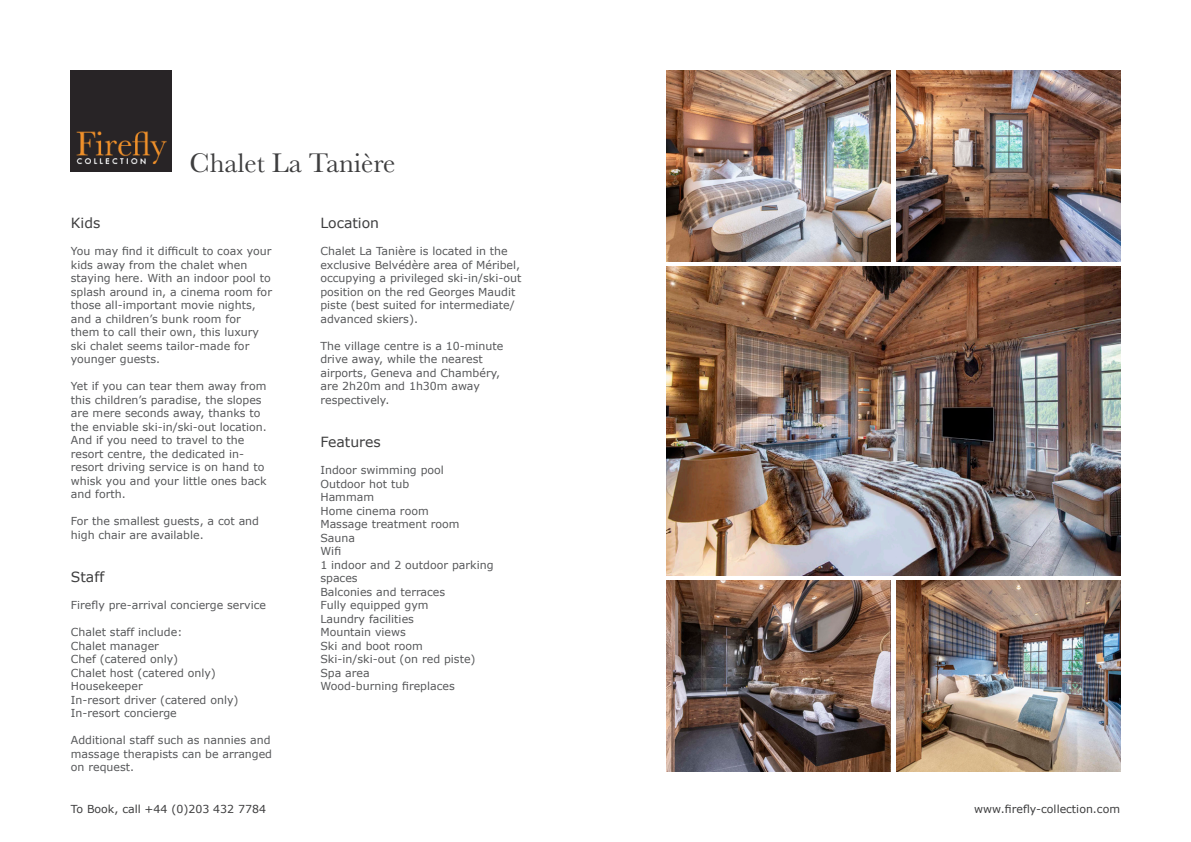
<style>
.page{position:relative;width:1191px;height:842px;background:#fff}
.page>*{position:absolute;margin:0;border:0;box-sizing:border-box;transform-origin:0 0}
.t1{font:28px "Baskerville";color:#3e3e3f}
.t2{font:14px "Verdana";color:#3e3e3f}
.t3{font:11px/13.5px "Verdana";color:#57585a}
.t4{font:11px "Verdana";color:#3e3e3f}
</style>
<div class="page">
<img style="left:71px;top:71px;width:101px;height:101px">
<img style="left:666px;top:267px;width:454px;height:308px">
<img style="left:666px;top:71px;width:224px;height:190px">
<img style="left:896px;top:71px;width:224px;height:190px">
<img style="left:666px;top:581px;width:224px;height:190px">
<img style="left:896px;top:581px;width:224px;height:190px">
<p class="t1" style="left:190px;top:145px;width:207px">Chalet La Tanière</p>
<p class="t2" style="left:71px;top:214px;width:31px">Kids</p>
<p class="t3" style="left:71px;top:244px;width:203px">You may find it difficult to coax your kids away from the chalet when staying here. With an indoor pool to splash around in, a cinema room for those all-important movie nights, and a children’s bunk room for them to call their own, this luxury ski chalet seems tailor-made for younger guests.</p>
<p class="t3" style="left:71px;top:379px;width:197px">Yet if you can tear them away from this children’s paradise, the slopes are mere seconds away, thanks to the enviable ski-in/ski-out location.<br>And if you need to travel to the resort centre, the dedicated in&shy;resort driving service is on hand to whisk you and your little ones back and forth.</p>
<p class="t3" style="left:71px;top:514px;width:190px">For the smallest guests, a cot and high chair are available.</p>
<p class="t2" style="left:71px;top:568px;width:35px">Staff</p>
<p class="t3" style="left:71px;top:599px;width:197px">Firefly pre-arrival concierge service</p>
<p class="t3" style="left:71px;top:626px;width:113px">Chalet staff include:</p>
<p class="t3" style="left:71px;top:639px;width:90px">Chalet manager</p>
<p class="t3" style="left:71px;top:653px;width:109px">Chef (catered only)</p>
<p class="t3" style="left:71px;top:666px;width:146px">Chalet host (catered only)</p>
<p class="t3" style="left:71px;top:680px;width:73px">Housekeeper</p>
<p class="t3" style="left:71px;top:693px;width:169px">In-resort driver (catered only)</p>
<p class="t3" style="left:71px;top:707px;width:107px">In-resort concierge</p>
<p class="t3" style="left:71px;top:734px;width:203px">Additional staff such as nannies and massage therapists can be arranged on request.</p>
<p class="t4" style="left:71px;top:802px;width:197px">To Book, call +44 (0)203 432 7784</p>
<p class="t2" style="left:320px;top:214px;width:60px">Location</p>
<p class="t3" style="left:320px;top:244px;width:202px">Chalet La Tanière is located in the exclusive Belvédère area of Méribel, occupying a privileged ski-in/ski-out position on the red Georges Maudit piste (best suited for intermediate/ advanced skiers).</p>
<p class="t3" style="left:320px;top:339px;width:184px">The village centre is a 10-minute drive away, while the nearest airports, Geneva and Chambéry, are 2h20m and 1h30m away respectively.</p>
<p class="t2" style="left:320px;top:433px;width:62px">Features</p>
<p class="t3" style="left:320px;top:464px;width:125px">Indoor swimming pool</p>
<p class="t3" style="left:320px;top:477px;width:90px">Outdoor hot tub</p>
<p class="t3" style="left:320px;top:491px;width:55px">Hammam</p>
<p class="t3" style="left:320px;top:504px;width:110px">Home cinema room</p>
<p class="t3" style="left:320px;top:518px;width:140px">Massage treatment room</p>
<p class="t3" style="left:320px;top:531px;width:36px">Sauna</p>
<p class="t3" style="left:320px;top:545px;width:22px">Wifi</p>
<p class="t3" style="left:320px;top:558px;width:175px">1 indoor and 2 outdoor parking spaces</p>
<p class="t3" style="left:320px;top:585px;width:126px">Balconies and terraces</p>
<p class="t3" style="left:320px;top:599px;width:110px">Fully equipped gym</p>
<p class="t3" style="left:320px;top:612px;width:95px">Laundry facilities</p>
<p class="t3" style="left:320px;top:626px;width:87px">Mountain views</p>
<p class="t3" style="left:320px;top:639px;width:104px">Ski and boot room</p>
<p class="t3" style="left:320px;top:653px;width:157px">Ski-in/ski-out (on red piste)</p>
<p class="t3" style="left:320px;top:666px;width:51px">Spa area</p>
<p class="t3" style="left:320px;top:680px;width:136px">Wood-burning fireplaces</p>
<p class="t4" style="left:974px;top:802px;width:147px">www.firefly-collection.com</p>
</div>
